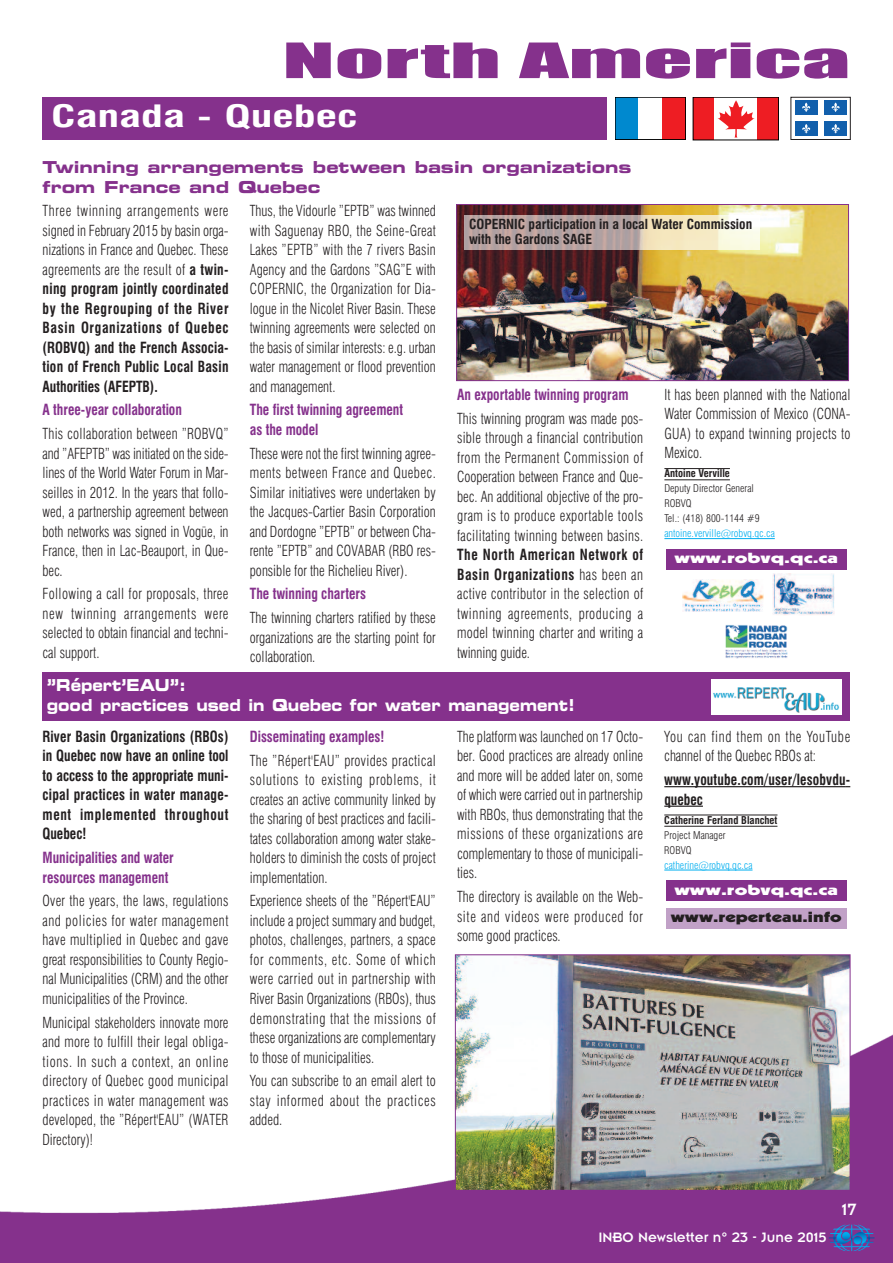
<style>
.page{position:relative;width:893px;height:1263px;background:#fff}
.page>*{position:absolute;margin:0;border:0;box-sizing:border-box;transform-origin:0 0}
.t1{font:45px "Impact";color:#85318c;scale:2.15 1}
.t2{font:700 condensed 30px "Swiss 721 BT";color:#fff;scale:1.5 1}
.t3{font:18px "Insignia";color:#fff}
.t4{font:16.5px/19.8px "Eurostile Bold Extended Two";color:#85318c}
.t5{font:16.5px/19.8px "Eurostile Bold Extended Two";color:#fff;scale:.85 1}
.t6{font:300 condensed 15px/19.5px "Swiss 721 BT";color:#231f20;text-align:justify;scale:.9 1}
.t7{font:700 condensed 15px/19.5px "Swiss 721 BT";letter-spacing:.02em;color:#231f20;text-align:justify;scale:.9 1}
.t8{font:700 condensed 15px/19.5px "Swiss 721 BT";color:#85318c;scale:.9 1}
.t9{font:15px "Insignia";color:#fff}
.t10{font:900 14.25px "Kabel";color:#fff;scale:1.55 1}
.t11{font:900 14.25px "Kabel";color:#231f20;scale:1.4 1}
.t12{font:700 condensed 13.5px/15px "Swiss 721 BT";color:#231f20}
.t13{font:300 condensed 10.5px/15px "Swiss 721 BT";color:#231f20}
.t14{font:300 condensed 10.5px "Swiss 721 BT";color:#00aeef}
.t15{font:700 condensed 10.5px "Swiss 721 BT";color:#231f20}
.s1{font-weight:300}
.s2{font-weight:700}
</style>
<div class="page">
<img style="left:0;top:928px;width:893px;height:335px">
<svg style="left:829px;top:1224px;width:45px;height:27px"></svg>
<div style="left:43px;top:97px;width:564px;height:43px;background:#85318c"></div>
<div style="left:795px;top:121px;width:23px;height:15px;background:#115fac"></div>
<svg style="left:802px;top:124px;width:9px;height:9px"></svg>
<div style="left:795px;top:100px;width:23px;height:15px;background:#115fac"></div>
<svg style="left:802px;top:103px;width:9px;height:9px"></svg>
<div style="left:824px;top:121px;width:23px;height:15px;background:#115fac"></div>
<svg style="left:831px;top:124px;width:9px;height:9px"></svg>
<div style="left:824px;top:100px;width:23px;height:15px;background:#115fac"></div>
<svg style="left:831px;top:103px;width:9px;height:9px"></svg>
<div style="left:791px;top:97px;width:59px;height:43px;border:1px solid #231f20"></div>
<div style="left:693px;top:97px;width:85px;height:43px;background:#ee1d23"></div>
<div style="left:714px;top:97px;width:43px;height:43px;background:#fff"></div>
<svg style="left:717px;top:100px;width:38px;height:38px"></svg>
<hr style="left:664px;top:468px;width:66px;height:1px;background:#231f20">
<hr style="left:664px;top:479px;width:66px;height:1px;background:#231f20">
<hr style="left:664px;top:538px;width:111px;height:1px;background:#00aeef">
<div style="left:666px;top:549px;width:181px;height:20px;background:#85318c"></div>
<hr style="left:664px;top:786px;width:182px;height:1px;background:#231f20">
<hr style="left:664px;top:805px;width:39px;height:2px;background:#231f20">
<hr style="left:664px;top:815px;width:113px;height:1px;background:#231f20">
<hr style="left:664px;top:826px;width:113px;height:1px;background:#231f20">
<hr style="left:664px;top:870px;width:88px;height:1px;background:#00aeef">
<div style="left:666px;top:880px;width:181px;height:21px;background:#85318c"></div>
<div style="left:666px;top:908px;width:181px;height:20px;background:#c1a1c7"></div>
<div style="left:43px;top:672px;width:807px;height:49px;background:#85318c"></div>
<div style="left:615px;top:97px;width:24px;height:43px;background:#0089cf"></div>
<div style="left:662px;top:97px;width:24px;height:43px;background:#ee1d23"></div>
<div style="left:615px;top:97px;width:71px;height:43px;border:1px solid #000"></div>
<img style="left:773px;top:573px;width:62px;height:42px">
<img style="left:682px;top:579px;width:82px;height:33px">
<img style="left:457px;top:956px;width:391px;height:233px">
<div style="left:455px;top:954px;width:395px;height:237px;border:1px solid #85318c"></div>
<div style="left:712px;top:679px;width:130px;height:36px;background:#fff"></div>
<img style="left:713px;top:687px;width:127px;height:26px">
<img style="left:458px;top:206px;width:389px;height:173px">
<div style="left:456px;top:204px;width:393px;height:177px;border:1px solid #85318c"></div>
<img style="left:465px;top:216px;width:294px;height:34px">
<img style="left:725px;top:625px;width:63px;height:33px">
<h1 class="t1" style="left:282px;top:36px;width:266px">North America</h1>
<h2 class="t2" style="left:51px;top:104px;width:206px">Canada - Quebec</h2>
<p class="t4" style="left:43px;top:158px;width:591px">Twinning arrangements between basin organizations from France and Quebec</p>
<p class="t7" style="left:43px;top:202px;width:208px"><span class="s1">Three twinning arrangements were signed in February 2015 by basin orga&shy;nizations in France and Quebec. These agreements are the result of</span> a twin&shy;ning program jointly coordinated by the Regrouping of the River Basin Organizations of Quebec (ROBVQ) and the French Associa&shy;tion of French Public Local Basin Authorities (AFEPTB).</p>
<p class="t8" style="left:43px;top:401px;width:156px">A three-year collaboration</p>
<p class="t6" style="left:43px;top:425px;width:208px">This collaboration between ”ROBVQ” and ”AFEPTB” was initiated on the side&shy;lines of the World Water Forum in Mar&shy;seilles in 2012. In the years that follo&shy;wed, a partnership agreement between both networks was signed in Vogüe, in France, then in Lac-Beauport, in Que&shy;bec.</p>
<p class="t6" style="left:43px;top:585px;width:208px">Following a call for proposals, three new twinning arrangements were selected to obtain financial and techni&shy;cal support.</p>
<p class="t6" style="left:250px;top:202px;width:208px">Thus, the Vidourle ”EPTB” was twinned with Saguenay RBO, the Seine-Great Lakes ”EPTB” with the 7 rivers Basin Agency and the Gardons ”SAG”E with COPERNIC, the Organization for Dia&shy;logue in the Nicolet River Basin. These twinning agreements were selected on the basis of similar interests: e.g. urban water management or flood prevention and management.</p>
<p class="t8" style="left:250px;top:401px;width:172px">The first twinning agreement as the model</p>
<p class="t6" style="left:250px;top:445px;width:208px">These were not the first twinning agree&shy;ments between France and Quebec.<br>Similar initiatives were undertaken by the Jacques-Cartier Basin Corporation and Dordogne ”EPTB” or between Cha&shy;rente ”EPTB” and COVABAR (RBO res&shy;ponsible for the Richelieu River).</p>
<p class="t8" style="left:250px;top:585px;width:130px">The twinning charters</p>
<p class="t6" style="left:250px;top:609px;width:208px">The twinning charters ratified by these organizations are the starting point for collaboration.</p>
<p class="t12" style="left:469px;top:218px;width:285px">COPERNIC participation in a local Water Commission with the Gardons SAGE</p>
<p class="t8" style="left:457px;top:386px;width:192px">An exportable twinning program</p>
<p class="t6" style="left:457px;top:410px;width:208px">This twinning program was made pos&shy;sible through a financial contribution from the Permanent Commission of Cooperation between France and Que&shy;bec. An additional objective of the pro&shy;gram is to produce exportable tools facilitating twinning between basins.</p>
<p class="t6" style="left:457px;top:546px;width:208px"><span class="s2">The North American Network of Basin Organizations</span> has been an active contributor in the selection of twinning agreements, producing a model twinning charter and writing a twinning guide.</p>
<p class="t6" style="left:664px;top:386px;width:208px">It has been planned with the National Water Commission of Mexico (CONA-GUA) to expand twinning projects to Mexico.</p>
<p class="t15" style="left:664px;top:469px;width:67px">Antoine Verville</p>
<p class="t13" style="left:664px;top:482px;width:97px">Deputy Director General<br>ROBVQ<br>Tel.: (418) 800-1144 #9</p>
<p class="t14" style="left:664px;top:530px;width:112px">antoine.verville@robvq.qc.ca</p>
<p class="t10" style="left:674px;top:553px;width:107px">www.robvq.qc.ca</p>
<p class="t5" style="left:47px;top:676px;width:623px">”Répert’EAU”:<br>good practices used in Quebec for water management!</p>
<p class="t7" style="left:43px;top:728px;width:208px">River Basin Organizations (RBOs) in Quebec now have an online tool to access to the appropriate muni&shy;cipal practices in water manage&shy;ment implemented throughout Quebec!</p>
<p class="t8" style="left:43px;top:849px;width:147px">Municipalities and water resources management</p>
<p class="t6" style="left:43px;top:892px;width:208px">Over the years, the laws, regulations and policies for water management have multiplied in Quebec and gave great responsibilities to County Regio&shy;nal Municipalities (CRM) and the other municipalities of the Province.</p>
<p class="t6" style="left:43px;top:1014px;width:208px">Municipal stakeholders innovate more and more to fulfill their legal obliga&shy;tions. In such a context, an online directory of Quebec good municipal practices in water management was developed, the ”Répert'EAU” (WATER Directory)!</p>
<p class="t8" style="left:250px;top:728px;width:151px">Disseminating examples!</p>
<p class="t6" style="left:250px;top:752px;width:208px">The ”Répert'EAU” provides practical solutions to existing problems, it creates an active community linked by the sharing of best practices and facili&shy;tates collaboration among water stake&shy;holders to diminish the costs of project implementation.</p>
<p class="t6" style="left:250px;top:892px;width:208px">Experience sheets of the ”Répert'EAU” include a project summary and budget, photos, challenges, partners, a space for comments, etc. Some of which were carried out in partnership with River Basin Organizations (RBOs), thus demonstrating that the missions of these organizations are complementary to those of municipalities.</p>
<p class="t6" style="left:250px;top:1072px;width:208px">You can subscribe to an email alert to stay informed about the practices added.</p>
<p class="t6" style="left:457px;top:728px;width:208px">The platform was launched on 17 Octo&shy;ber. Good practices are already online and more will be added later on, some of which were carried out in partnership with RBOs, thus demonstrating that the missions of these organizations are complementary to those of municipali&shy;ties.</p>
<p class="t6" style="left:457px;top:888px;width:208px">The directory is available on the Web&shy;site and videos were produced for some good practices.</p>
<p class="t6" style="left:664px;top:728px;width:208px">You can find them on the YouTube channel of the Quebec RBOs at:</p>
<p class="t7" style="left:664px;top:771px;width:208px">www.youtube.com/user/lesobvdu&shy;quebec</p>
<p class="t15" style="left:664px;top:816px;width:115px">Catherine Ferland Blanchet</p>
<p class="t13" style="left:664px;top:828px;width:63px">Project Manager<br>ROBVQ</p>
<p class="t14" style="left:664px;top:861px;width:90px">catherine@robvq.qc.ca</p>
<p class="t10" style="left:674px;top:884px;width:107px">www.robvq.qc.ca</p>
<p class="t11" style="left:671px;top:912px;width:123px">www.reperteau.info</p>
<p class="t3" style="left:842px;top:1203px;width:16px">17</p>
<p class="t9" style="left:598px;top:1233px;width:230px">INBO Newsletter n° 23 - June 2015</p>
</div>
